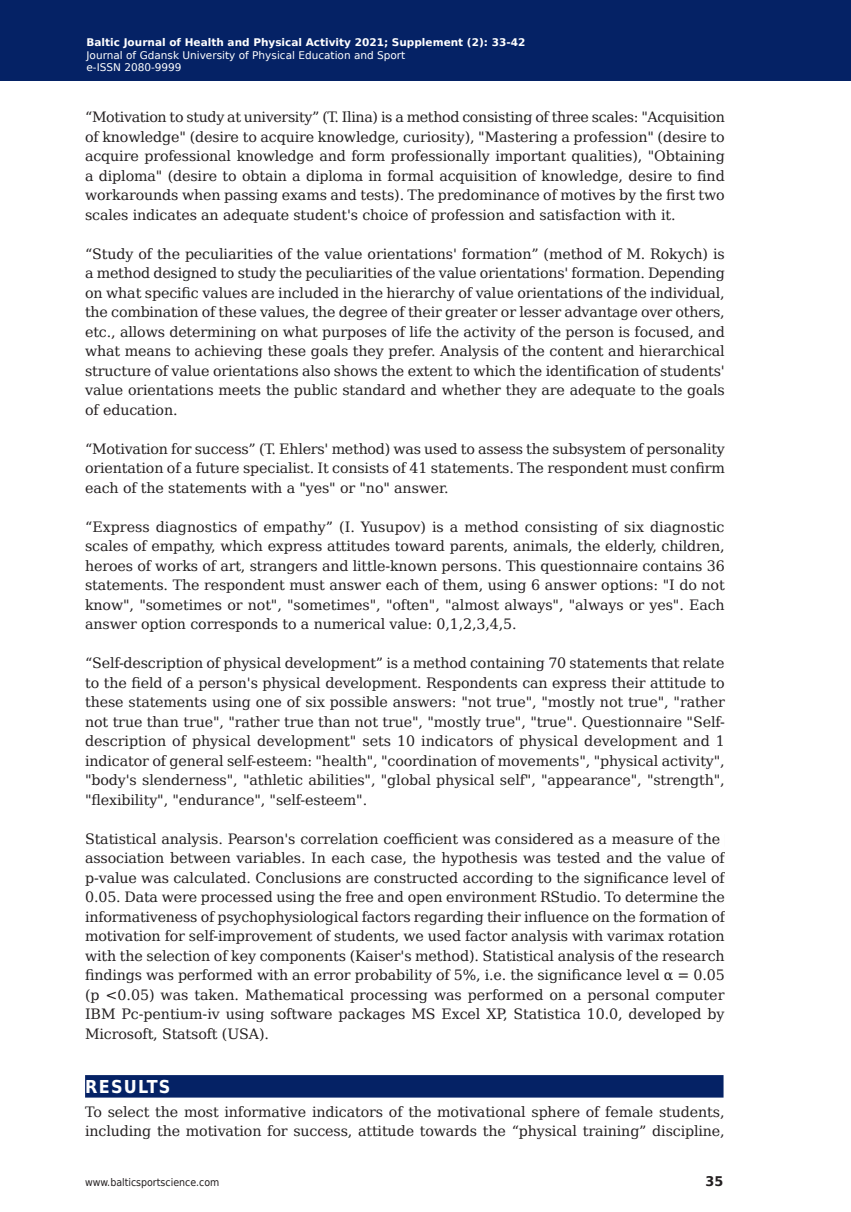
<style>
.page{position:relative;width:851px;height:1212px;background:#fff}
.page>*{position:absolute;margin:0;border:0;box-sizing:border-box;transform-origin:0 0}
.t1{font:700 17.85px "DejaVu Sans Condensed";letter-spacing:.07em;color:#fff}
.t2{font:14.25px/19.5px "DejaVu Serif";letter-spacing:-.01em;color:#231f20;text-align:justify}
.t3{font:700 13.35px "DejaVu Sans";color:#231f20;scale:.96 1}
.t4{font:10.5px/12.6px "DejaVu Sans";color:#fff}
.t5{font:700 10.5px "DejaVu Sans";color:#fff}
.t6{font:10.5px "DejaVu Sans Condensed";color:#231f20}
</style>
<div class="page">
<div style="left:0;top:0;width:850px;height:80px;background:#052265"></div>
<div style="left:85px;top:1075px;width:638px;height:22px;background:#052265"></div>
<p class="t5" style="left:86px;top:34px;width:440px">Baltic Journal of Health and Physical Activity 2021; Supplement (2): 33-42</p>
<p class="t4" style="left:86px;top:48px;width:320px">Journal of Gdansk University of Physical Education and Sport e-ISSN 2080-9999</p>
<p class="t2" style="left:85px;top:106px;width:641px">“Motivation to study at university” (T. Ilina) is a method consisting of three scales: "Acquisition of knowledge" (desire to acquire knowledge, curiosity), "Mastering a profession" (desire to acquire professional knowledge and form professionally important qualities), "Obtaining a diploma" (desire to obtain a diploma in formal acquisition of knowledge, desire to find workarounds when passing exams and tests). The predominance of motives by the first two scales indicates an adequate student's choice of profession and satisfaction with it.</p>
<p class="t2" style="left:85px;top:243px;width:641px">“Study of the peculiarities of the value orientations' formation” (method of M. Rokych) is a method designed to study the peculiarities of the value orientations' formation. Depending on what specific values are included in the hierarchy of value orientations of the individual, the combination of these values, the degree of their greater or lesser advantage over others, etc., allows determining on what purposes of life the activity of the person is focused, and what means to achieving these goals they prefer. Analysis of the content and hierarchical structure of value orientations also shows the extent to which the identification of students' value orientations meets the public standard and whether they are adequate to the goals of education.</p>
<p class="t2" style="left:85px;top:438px;width:641px">“Motivation for success” (T. Ehlers' method) was used to assess the subsystem of personality orientation of a future specialist. It consists of 41 statements. The respondent must confirm each of the statements with a "yes" or "no" answer.</p>
<p class="t2" style="left:85px;top:516px;width:641px">“Express diagnostics of empathy” (I. Yusupov) is a method consisting of six diagnostic scales of empathy, which express attitudes toward parents, animals, the elderly, children, heroes of works of art, strangers and little-known persons. This questionnaire contains 36 statements. The respondent must answer each of them, using 6 answer options: "I do not know", "sometimes or not", "sometimes", "often", "almost always", "always or yes". Each answer option corresponds to a numerical value: 0,1,2,3,4,5.</p>
<p class="t2" style="left:85px;top:652px;width:641px">“Self-description of physical development” is a method containing 70 statements that relate to the field of a person's physical development. Respondents can express their attitude to these statements using one of six possible answers: "not true", "mostly not true", "rather not true than true", "rather true than not true", "mostly true", "true". Questionnaire "Self&shy;description of physical development" sets 10 indicators of physical development and 1 indicator of general self-esteem: "health", "coordination of movements", "physical activity", "body's slenderness", "athletic abilities", "global physical self", "appearance", "strength", "flexibility", "endurance", "self-esteem".</p>
<p class="t2" style="left:85px;top:828px;width:641px;text-align:left">Statistical analysis. Pearson's correlation coefficientwasconsideredasameasureofthe<br>association between variables. In each case, the hypothesis was tested and the value of p-value was calculated. Conclusions are constructed according to the significance level of 0.05. Data were processed using the free and open environment RStudio. To determine the informativeness of psychophysiological factors regarding their influence on the formation of motivation for self-improvement of students, we used factor analysis with varimax rotation with the selection of key components (Kaiser's method). Statistical analysis of the research findings was performed with an error probability of 5%, i.e. the significance level α = 0.05 (p &lt;0.05) was taken. Mathematical processing was performed on a personal computer IBM Pc-pentium-iv using software packages MS Excel XP, Statistica 10.0, developed by Microsoft, Statsoft (USA).</p>
<p class="t1" style="left:85px;top:1072px;width:87px">RESULTS</p>
<p class="t2" style="left:85px;top:1101px;width:641px">To select the most informative indicators of the motivational sphere of female students, including the motivation for success, attitude towards the “physical training” discipline,</p>
<p class="t6" style="left:85px;top:1174px;width:136px">www.balticsportscience.com</p>
<p class="t3" style="left:705px;top:1170px;width:20px">35</p>
</div>
